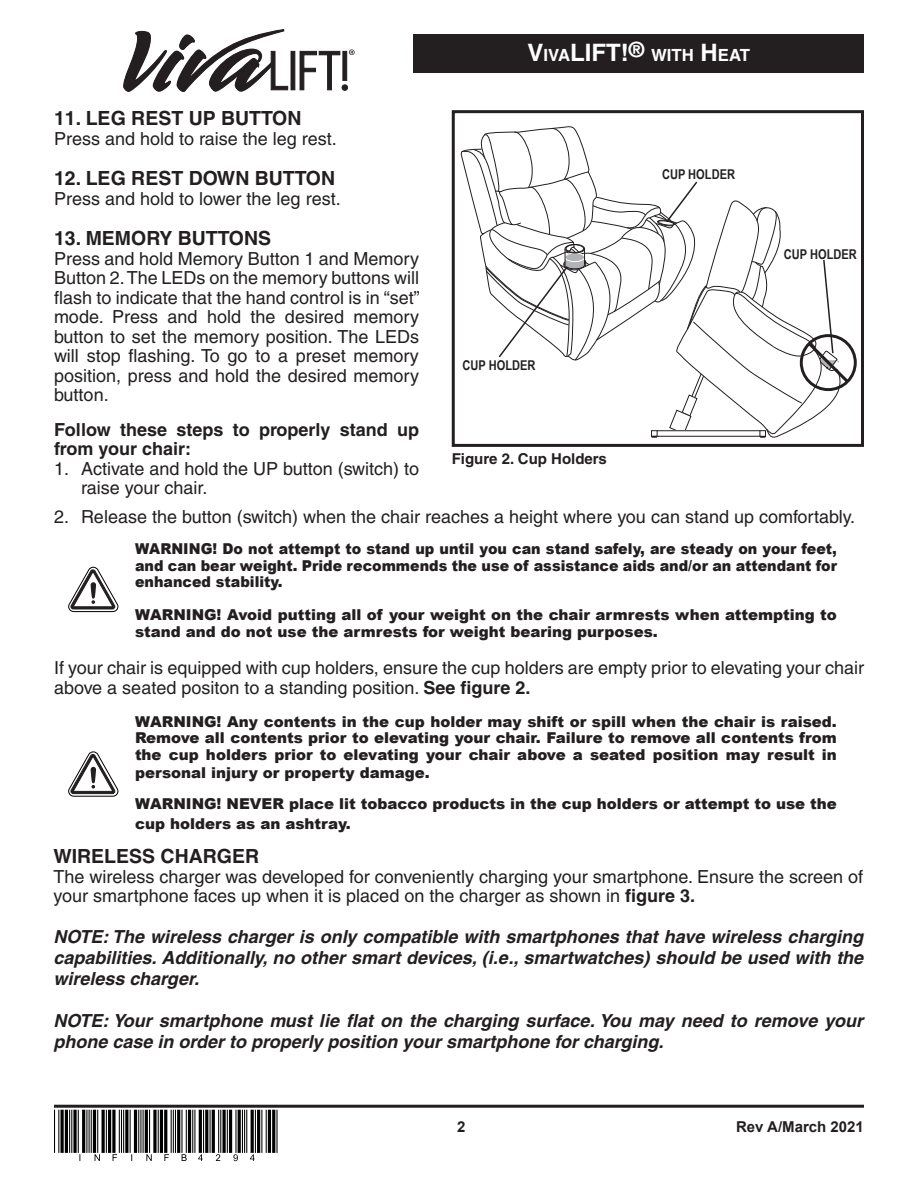
<style>
.page{position:relative;width:918px;height:1188px;background:#fff}
.page>*{position:absolute;margin:0;border:0;box-sizing:border-box;transform-origin:0 0}
.Heading{font:700 19.5px "Helvetica";color:#231f20}
.Body_text{font:18px/19.5px "Helvetica";color:#231f20}
.NOTES{font:italic 700 18px/21px "Helvetica";color:#231f20;text-align:justify}
.Body_text-2{font:italic 700 18px/21px "Helvetica";color:#231f20}
.Body_text-3{font:700 18px/19.5px "Helvetica";color:#231f20}
.Text_for_black_recta{font:700 16.8px "Helvetica";color:#fff}
.Warning{font:900 15px/16.5px "Arial";color:#231f20}
.Warning-2{font:900 15px/16.5px "Arial";color:#231f20;text-align:justify;scale:.95 1}
.Figure_captions{font:700 15px "Helvetica";color:#231f20}
.Footer__product_inse{font:700 15px "Arial";color:#231f20}
.t1{font:700 13.5px "Arial Narrow";color:#231f20}
.s1{font-size:24px}
.s2{font-weight:700}
</style>
<div class="page">
<hr style="left:54px;top:1105px;width:810px;height:3px;background:#231f20">
<div style="left:414px;top:35px;width:450px;height:38px;background:#231f20"></div>
<svg style="left:123px;top:29px;width:232px;height:63px"></svg>
<hr style="left:69px;top:1110px;width:1px;height:43px;background:#000">
<hr style="left:65px;top:1110px;width:3px;height:43px;background:#000">
<svg style="left:60px;top:1110px;width:4px;height:43px"></svg>
<hr style="left:58px;top:1110px;width:1px;height:43px;background:#000">
<hr style="left:54px;top:1110px;width:1px;height:43px;background:#000">
<hr style="left:86px;top:1110px;width:1px;height:43px;background:#000">
<hr style="left:82px;top:1110px;width:3px;height:43px;background:#000">
<hr style="left:78px;top:1110px;width:1px;height:43px;background:#000">
<svg style="left:73px;top:1110px;width:4px;height:43px"></svg>
<hr style="left:71px;top:1110px;width:1px;height:43px;background:#000">
<svg style="left:89px;top:1110px;width:33px;height:51px"></svg>
<hr style="left:138px;top:1110px;width:1px;height:43px;background:#000">
<hr style="left:134px;top:1110px;width:3px;height:43px;background:#000">
<hr style="left:130px;top:1110px;width:1px;height:43px;background:#000">
<hr style="left:125px;top:1110px;width:3px;height:43px;background:#000">
<hr style="left:123px;top:1110px;width:1px;height:43px;background:#000">
<svg style="left:140px;top:1110px;width:120px;height:51px"></svg>
<hr style="left:276px;top:1110px;width:2px;height:43px;background:#000">
<hr style="left:272px;top:1110px;width:3px;height:43px;background:#000">
<hr style="left:268px;top:1110px;width:3px;height:43px;background:#000">
<hr style="left:266px;top:1110px;width:1px;height:43px;background:#000">
<hr style="left:261px;top:1110px;width:1px;height:43px;background:#000">
<svg style="left:68px;top:567px;width:50px;height:45px"></svg>
<div style="left:452px;top:110px;width:412px;height:337px;border:3px solid #231f20"></div>
<svg style="left:461px;top:126px;width:396px;height:312px"></svg>
<div style="left:565px;top:244px;width:20px;height:9px;border:1px solid #231f20;border-radius:50%"></div>
<div style="left:566px;top:245px;width:18px;height:8px;border:1px solid #231f20;border-radius:50%"></div>
<svg style="left:68px;top:752px;width:50px;height:44px"></svg>
<p class="Heading" style="left:54px;top:106px;width:249px">11. LEG REST UP BUTTON</p>
<p class="Body_text" style="left:54px;top:129px;width:284px">Press and hold to raise the leg rest.</p>
<p class="Heading" style="left:54px;top:166px;width:283px">12. LEG REST DOWN BUTTON</p>
<p class="Body_text" style="left:54px;top:189px;width:288px">Press and hold to lower the leg rest.</p>
<p class="Heading" style="left:54px;top:226px;width:219px">13. MEMORY BUTTONS</p>
<p class="Body_text" style="left:54px;top:249px;width:367px;text-align:justify">Press and hold Memory Button 1 and Memory Button 2. The LEDs on the memory buttons will flash to indicate that the hand control is in “set” mode. Press and hold the desired memory button to set the memory position. The LEDs will stop flashing. To go to a preset memory position, press and hold the desired memory button.</p>
<p class="Body_text-3" style="left:54px;top:419px;width:367px">Follow these steps to properly stand up from your chair:</p>
<p class="Body_text" style="left:81px;top:459px;width:340px;text-indent:-27px">1. Activate and hold the UP button (switch) to raise your chair.</p>
<p class="Text_for_black_recta" style="left:528px;top:45px;width:224px"><span class="s1">V</span>IVA<span class="s1">LIFT!</span><sup>®</sup> WITH <span class="s1">H</span> EAT</p>
<p class="t1" style="left:662px;top:164px;width:74px">CUP HOLDER</p>
<p class="t1" style="left:463px;top:355px;width:74px">CUP HOLDER</p>
<p class="Figure_captions" style="left:452px;top:449px;width:157px">Figure 2. Cup Holders</p>
<p class="t1" style="left:784px;top:244px;width:74px">CUP HOLDER</p>
<p class="Body_text" style="left:54px;top:507px;width:803px">2. Release the button (switch) when the chair reaches a height where you can stand up comfortably.</p>
<p class="Warning-2" style="left:135px;top:540px;width:740px">WARNING! Do not attempt to stand up until you can stand safely, are steady on your feet, and can bear weight. Pride recommends the use of assistance aids and/or an attendant for enhanced stability.</p>
<p class="Warning" style="left:135px;top:606px;width:703px">WARNING! Avoid putting all of your weight on the chair armrests when attempting to stand and do not use the armrests for weight bearing purposes.</p>
<p class="Body_text" style="left:54px;top:658px;width:812px">If your chair is equipped with cup holders, ensure the cup holders are empty prior to elevating your chair above a seated positon to a standing position. <span class="s2">See figure 2.</span></p>
<p class="Warning" style="left:135px;top:713px;width:703px;text-align:justify">WARNING! Any contents in the cup holder may shift or spill when the chair is raised.<br>Remove all contents prior to elevating your chair. Failure to remove all contents from the cup holders prior to elevating your chair above a seated position may result in</p>
<p class="Warning" style="left:135px;top:764px;width:296px">personal injury or property damage.</p>
<p class="Warning" style="left:135px;top:794px;width:703px;line-height:19.5px">WARNING! NEVER place lit tobacco products in the cup holders or attempt to use the cup holders as an ashtray.</p>
<p class="Heading" style="left:53px;top:845px;width:207px">WIRELESS CHARGER</p>
<p class="Body_text" style="left:53px;top:867px;width:811px">The wireless charger was developed for conveniently charging your smartphone. Ensure the screen of your smartphone faces up when it is placed on the charger as shown in <span class="s2">figure 3.</span></p>
<p class="NOTES" style="left:53px;top:926px;width:811px">NOTE: The wireless charger is only compatible with smartphones that have wireless charging capabilities. Additionally, no other smart devices, (i.e., smartwatches) should be used with the wireless charger.</p>
<p class="Body_text-2" style="left:53px;top:1010px;width:811px">NOTE: Your smartphone must lie flat on the charging surface. You may need to remove your phone case in order to properly position your smartphone for charging.</p>
<p class="Footer__product_inse" style="left:457px;top:1116px;width:10px">2</p>
<p class="Footer__product_inse" style="left:736px;top:1116px;width:129px">Rev A/March 2021</p>
</div>
